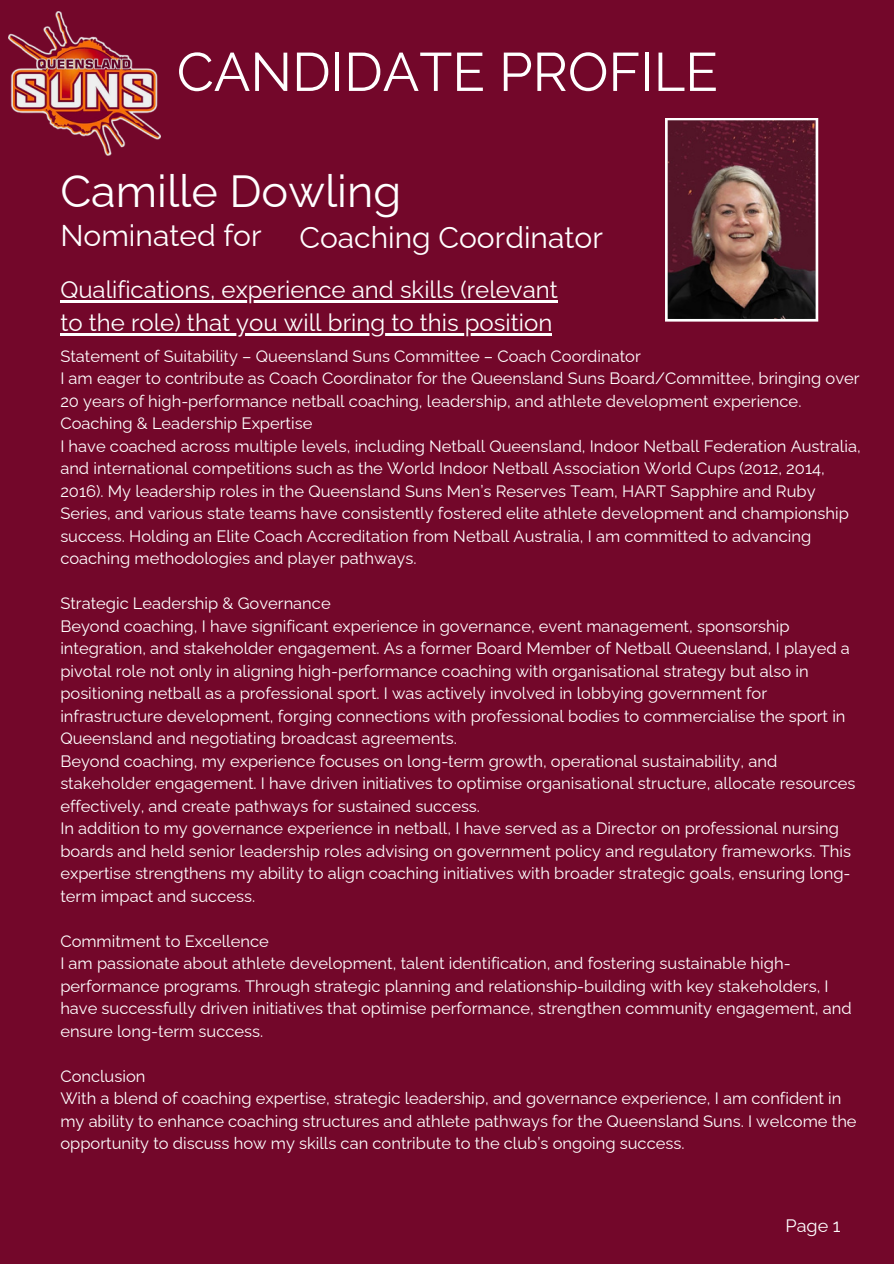
<style>
.page{position:relative;width:894px;height:1264px;background:#fff}
.page>*{position:absolute;margin:0;border:0;box-sizing:border-box;transform-origin:0 0}
.t1{font:54px "Raleway";color:#fff}
.t2{font:45px "Raleway";color:#fff}
.t3{font:30px "Raleway";color:#fff}
.t4{font:24px "Raleway";color:#fff}
.t5{font:18px "Raleway";color:#fff}
.t6{font:16.5px/22.5px "Raleway";color:#fff}
</style>
<div class="page">
<div style="left:0;top:0;width:893px;height:1263px;background:#73072a"></div>
<img style="left:9px;top:11px;width:152px;height:144px">
<hr style="left:60px;top:300px;width:497px;height:2px;background:#fff">
<hr style="left:60px;top:333px;width:492px;height:2px;background:#fff">
<svg style="left:665px;top:118px;width:152px;height:203px;background:#653d41"></svg>
<p class="t1" style="left:177px;top:40px;width:542px">CANDIDATE PROFILE</p>
<p class="t2" style="left:60px;top:165px;width:342px">Camille Dowling</p>
<p class="t3" style="left:60px;top:218px;width:203px">Nominated for</p>
<p class="t3" style="left:299px;top:220px;width:305px">Coaching Coordinator</p>
<p class="t4" style="left:60px;top:275px;width:499px">Qualifications, experience and skills (relevant</p>
<p class="t4" style="left:60px;top:308px;width:493px">to the role) that you will bring to this position</p>
<p class="t6" style="left:60px;top:344px;width:582px">Statement of Suitability – Queensland Suns Committee – Coach Coordinator</p>
<h1 class="t6" style="left:60px;top:367px;width:800px">I am eager to contribute as Coach Coordinator for the Queensland Suns Board/Committee, bringing over<br>20 years of high-performance netball coaching, leadership, and athlete development experience.</h1>
<p class="t6" style="left:60px;top:412px;width:253px">Coaching &amp; Leadership Expertise</p>
<h2 class="t6" style="left:60px;top:434px;width:801px">I have coached across multiple levels, including Netball Queensland, Indoor Netball Federation Australia, and international competitions such as the World Indoor Netball Association World Cups (2012, 2014, 2016). My leadership roles in the Queensland Suns Men’s Reserves Team, HART Sapphire and Ruby Series, and various state teams have consistently fostered elite athlete development and championship success. Holding an Elite Coach Accreditation from Netball Australia, I am committed to advancing coaching methodologies and player pathways.</h2>
<p class="t6" style="left:60px;top:592px;width:272px">Strategic Leadership &amp; Governance</p>
<p class="t6" style="left:60px;top:614px;width:790px">Beyond coaching, I have significant experience in governance, event management, sponsorship integration, and stakeholder engagement. As a former Board Member of Netball Queensland, I played a pivotal role not only in aligning high-performance coaching with organisational strategy but also in positioning netball as a professional sport. I was actively involved in lobbying government for infrastructure development, forging connections with professional bodies to commercialise the sport in Queensland and negotiating broadcast agreements.</p>
<h4 class="t6" style="left:60px;top:749px;width:796px">Beyond coaching, my experience focuses on long-term growth, operational sustainability, and stakeholder engagement. I have driven initiatives to optimise organisational structure, allocate resources effectively, and create pathways for sustained success.</h4>
<p class="t6" style="left:60px;top:817px;width:792px">In addition to my governance experience in netball, I have served as a Director on professional nursing boards and held senior leadership roles advising on government policy and regulatory frameworks. This expertise strengthens my ability to align coaching initiatives with broader strategic goals, ensuring long&shy;term impact and success.</p>
<p class="t6" style="left:60px;top:929px;width:210px">Commitment to Excellence</p>
<p class="t6" style="left:60px;top:952px;width:792px">I am passionate about athlete development, talent identification, and fostering sustainable high&shy;performance programs. Through strategic planning and relationship-building with key stakeholders, I have successfully driven initiatives that optimise performance, strengthen community engagement, and ensure long-term success.</p>
<p class="t6" style="left:60px;top:1064px;width:87px">Conclusion</p>
<p class="t6" style="left:60px;top:1087px;width:797px">With a blend of coaching expertise, strategic leadership, and governance experience, I am confident in my ability to enhance coaching structures and athlete pathways for the Queensland Suns. I welcome the opportunity to discuss how my skills can contribute to the club’s ongoing success.</p>
<p class="t5" style="left:785px;top:1214px;width:56px">Page 1</p>
</div>
